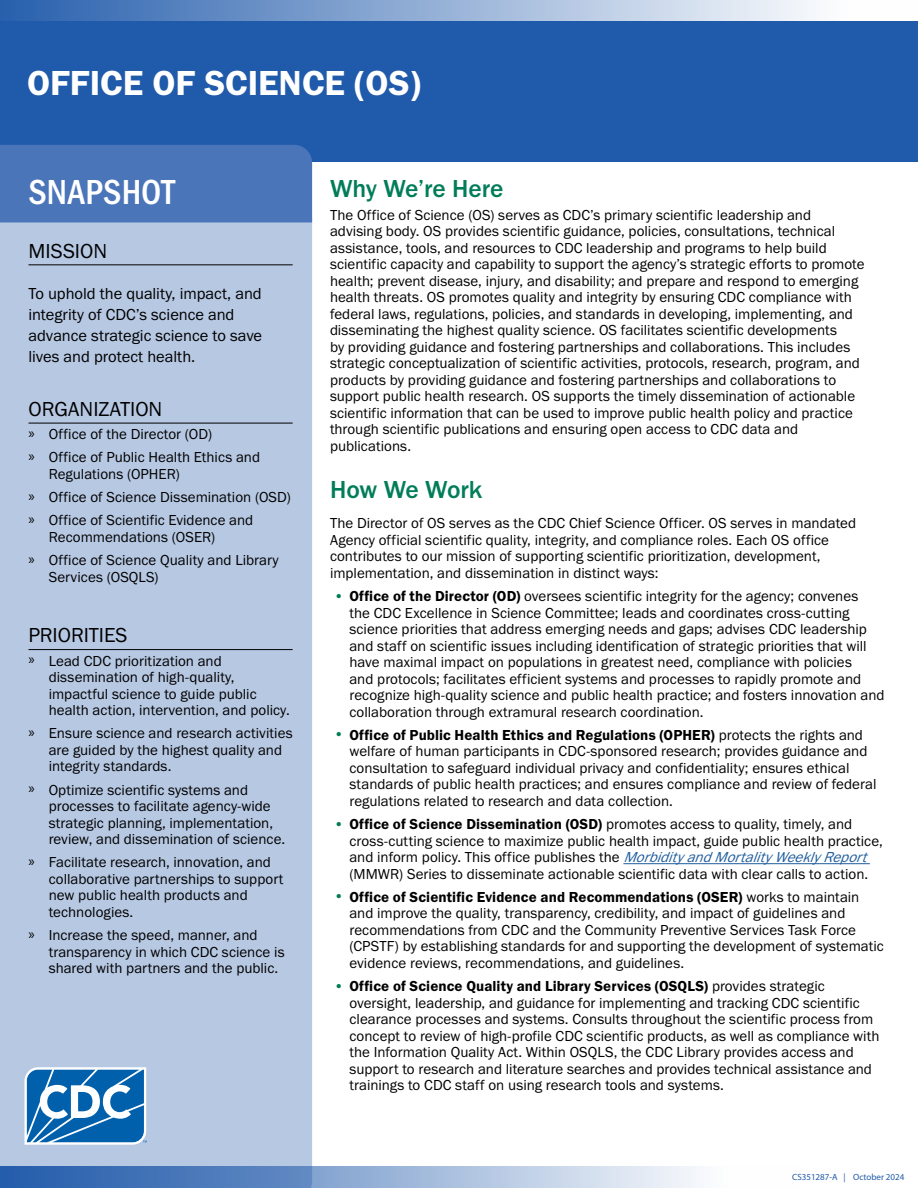
<style>
.page{position:relative;width:918px;height:1188px;background:#fff}
.page>*{position:absolute;margin:0;border:0;box-sizing:border-box;transform-origin:0 0}
.t1{font:36px "Franklin Gothic URW Dem";color:#fff}
.H2_Snapshot{font:500 36px "Franklin Gothic URW Cond";color:#fff}
.t2{font:500 25.5px "Franklin Gothic URW";letter-spacing:-.005em;color:#007d58}
.H3_sidebar_title{font:21px "Franklin Gothic URW Boo";color:#000}
.P_SNAPSHOT_body_MISSION{font:16.5px/21px "Franklin Gothic URW Boo";letter-spacing:-.005em;color:#000}
.p_body_MAIN{font:15px/16.5px "Franklin Gothic URW Boo";color:#000}
.t3{font:9px "Myriad Pro";color:#205aaa}
.s1{font-family:"Myriad Pro"}
.s2{font-family:"Myriad Pro";font-weight:900;color:#007d58}
.s3{font-family:"Franklin Gothic URW Dem"}
.s4{font-style:italic;color:#215e9e}
</style>
<div class="page">
<div style="left:0;top:22px;width:918px;height:140px;background:#205aaa"></div>
<div style="left:0;top:222px;width:312px;height:945px;background:#b7c8e3"></div>
<div style="left:0;top:145px;width:312px;height:77px;background:#4b75b9"></div>
<svg style="left:0;top:0;width:918px;height:22px;background:#95b0d6"></svg>
<svg style="left:0;top:1167px;width:699px;height:21px;background:#85a4d0"></svg>
<svg style="left:24px;top:1067px;width:123px;height:78px"></svg>
<hr style="left:28px;top:264px;width:265px;height:1px;background:#000">
<hr style="left:28px;top:423px;width:265px;height:1px;background:#000">
<hr style="left:28px;top:649px;width:265px;height:1px;background:#000">
<hr style="left:623px;top:863px;width:247px;height:1px;background:#215e9e">
<h1 class="t1" style="left:27px;top:61px;width:396px">OFFICE OF SCIENCE (OS)</h1>
<h2 class="H2_Snapshot" style="left:28px;top:166px;width:148px">SNAPSHOT</h2>
<h3 class="H3_sidebar_title" style="left:28px;top:238px;width:80px">MISSION</h3>
<p class="P_SNAPSHOT_body_MISSION" style="left:28px;top:283px;width:235px">To uphold the quality, impact, and integrity of CDC’s science and advance strategic science to save lives and protect health.</p>
<h3 class="H3_sidebar_title" style="left:28px;top:396px;width:135px">ORGANIZATION</h3>
<p class="p_body_MAIN" style="left:28px;top:426px;width:185px"><span class="s1">»</span> Office of the Director (OD)</p>
<p class="p_body_MAIN" style="left:49px;top:449px;width:213px;text-indent:-20px"><span class="s1">»</span> Office of Public Health Ethics and<br>Regulations (OPHER)</p>
<p class="p_body_MAIN" style="left:28px;top:489px;width:264px"><span class="s1">»</span> Office of Science Dissemination (OSD)</p>
<p class="p_body_MAIN" style="left:49px;top:512px;width:206px;text-indent:-20px"><span class="s1">»</span> Office of Scientific Evidence and<br>Recommendations (OSER)</p>
<p class="p_body_MAIN" style="left:49px;top:552px;width:232px;text-indent:-20px"><span class="s1">»</span> Office of Science Quality and Library<br>Services (OSQLS)</p>
<h3 class="H3_sidebar_title" style="left:28px;top:622px;width:101px">PRIORITIES</h3>
<p class="p_body_MAIN" style="left:49px;top:652px;width:243px;text-indent:-20px"><span class="s1">»</span> Lead CDC prioritization and dissemination of high-quality, impactful science to guide public health action, intervention, and policy.</p>
<p class="p_body_MAIN" style="left:49px;top:725px;width:245px;text-indent:-20px"><span class="s1">»</span> Ensure science and research activities are guided by the highest quality and integrity standards.</p>
<p class="p_body_MAIN" style="left:49px;top:781px;width:238px;text-indent:-20px"><span class="s1">»</span> Optimize scientific systems and processes to facilitate agency-wide strategic planning, implementation, review, and dissemination of science.</p>
<p class="p_body_MAIN" style="left:49px;top:854px;width:236px;text-indent:-20px"><span class="s1">»</span> Facilitate research, innovation, and collaborative partnerships to support new public health products and technologies.</p>
<p class="p_body_MAIN" style="left:49px;top:927px;width:237px;text-indent:-20px"><span class="s1">»</span> Increase the speed, manner, and transparency in which CDC science is shared with partners and the public.</p>
<h2 class="t2" style="left:330px;top:172px;width:175px">Why We’re Here</h2>
<p class="p_body_MAIN" style="left:330px;top:206px;width:536px">The Office of Science (OS) serves as CDC’s primary scientific leadership and advising body. OS provides scientific guidance, policies, consultations, technical assistance, tools, and resources to CDC leadership and programs to help build scientific capacity and capability to support the agency’s strategic efforts to promote health; prevent disease, injury, and disability; and prepare and respond to emerging health threats. OS promotes quality and integrity by ensuring CDC compliance with federal laws, regulations, policies, and standards in developing, implementing, and disseminating the highest quality science. OS facilitates scientific developments<br>by providing guidance and fostering partnerships and collaborations. This includes strategic conceptualization of scientific activities, protocols, research, program, and products by providing guidance and fostering partnerships and collaborations to support public health research. OS supports the timely dissemination of actionable scientific information that can be used to improve public health policy and practice through scientific publications and ensuring open access to CDC data and publications.</p>
<h2 class="t2" style="left:330px;top:474px;width:154px">How We Work</h2>
<p class="p_body_MAIN" style="left:330px;top:515px;width:528px">The Director of OS serves as the CDC Chief Science Officer. OS serves in mandated Agency official scientific quality, integrity, and compliance roles. Each OS office contributes to our mission of supporting scientific prioritization, development, implementation, and dissemination in distinct ways:</p>
<p class="p_body_MAIN" style="left:350px;top:588px;width:537px;text-indent:-14px"><span class="s2">•</span> <span class="s3">Office of the Director (OD)</span> oversees scientific integrity for the agency; convenes<br>the CDC Excellence in Science Committee; leads and coordinates cross-cutting science priorities that address emerging needs and gaps; advises CDC leadership and staff on scientific issues including identification of strategic priorities that will have maximal impact on populations in greatest need, compliance with policies<br>and protocols; facilitates efficient systems and processes to rapidly promote and recognize high-quality science and public health practice; and fosters innovation and collaboration through extramural research coordination.</p>
<p class="p_body_MAIN" style="left:350px;top:726px;width:528px;text-indent:-14px"><span class="s2">•</span> <span class="s3">Office of Public Health Ethics and Regulations (OPHER)</span> protects the rights and welfare of human participants in CDC-sponsored research; provides guidance and consultation to safeguard individual privacy and confidentiality; ensures ethical standards of public health practices; and ensures compliance and review of federal regulations related to research and data collection.</p>
<p class="p_body_MAIN" style="left:350px;top:816px;width:535px;text-indent:-14px"><span class="s2">•</span> <span class="s3">Office of Science Dissemination (OSD)</span> promotes access to quality, timely, and cross-cutting science to maximize public health impact, guide public health practice, and inform policy. This office publishes the <span class="s4">MorbidityandMortalityWeeklyReport </span>(MMWR) Series to disseminate actionable scientific data with clear calls to action.</p>
<p class="p_body_MAIN" style="left:350px;top:888px;width:536px;text-indent:-14px"><span class="s2">•</span> <span class="s3">Office of Scientific Evidence and Recommendations (OSER)</span> works to maintain and improve the quality, transparency, credibility, and impact of guidelines and recommendations from CDC and the Community Preventive Services Task Force (CPSTF) by establishing standards for and supporting the development of systematic evidence reviews, recommendations, and guidelines.</p>
<p class="p_body_MAIN" style="left:350px;top:978px;width:532px;text-indent:-14px"><span class="s2">•</span> <span class="s3">Office of Science Quality and Library Services (OSQLS)</span> provides strategic oversight, leadership, and guidance for implementing and tracking CDC scientific clearance processes and systems. Consults throughout the scientific process from concept to review of high-profile CDC scientific products, as well as compliance with the Information Quality Act. Within OSQLS, the CDC Library provides access and support to research and literature searches and provides technical assistance and trainings to CDC staff on using research tools and systems.</p>
<p class="t3" style="left:792px;top:1171px;width:114px">CS351287-A | October 2024</p>
</div>
